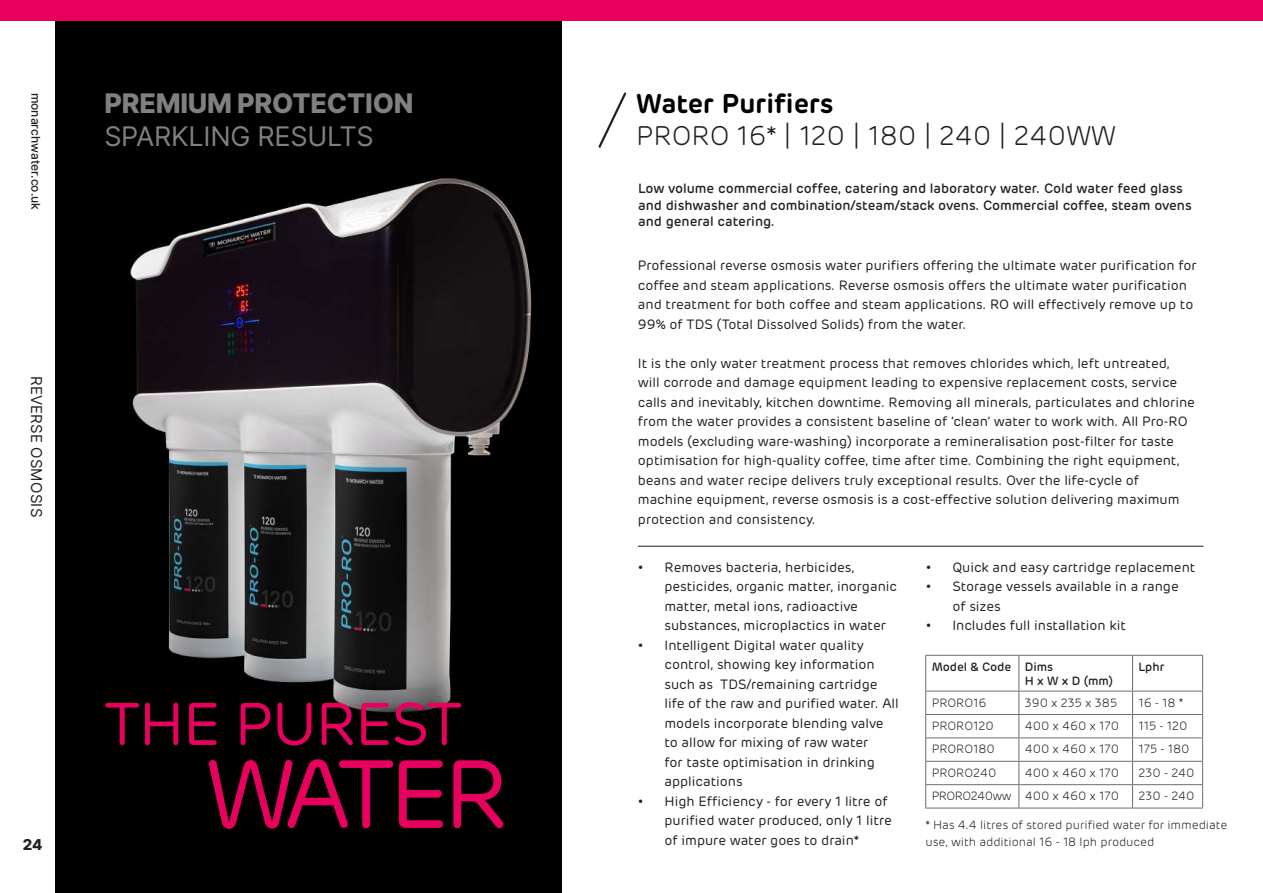
<style>
.page{position:relative;width:1263px;height:893px;background:#fff}
.page>*{position:absolute;margin:0;border:0;box-sizing:border-box;transform-origin:0 0}
.t1{font:96.45px "Rubrik";letter-spacing:-.08em;color:#e8005f}
.t2{font:60px "Rubrik";letter-spacing:-.02em;color:#e8005f}
.t3{font:300 27px "Rubrik";color:#231f20}
.t4{font:800 27px "Inter";letter-spacing:-.01em;color:#808080}
.t5{font:27px "Inter";letter-spacing:-.01em;color:#808080}
.t6{font:600 27px "Rubrik";color:#000}
.t7{font:15px "Inter";letter-spacing:.01em;color:#231f20}
.t8{font:800 15px "Inter";color:#231f20}
.t9{font:13.5px/19.5px "Rubrik";color:#231f20}
.t10{font:500 13.5px/16.2px "Rubrik";color:#231f20}
.t11{font:300 12px "Rubrik";color:#231f20}
.t12{font:500 12px/14.4px "Rubrik";color:#231f20}
.t13{font:300 12px "Rubrik";letter-spacing:-.04em;color:#231f20}
.t14{font:500 12px "Inter";color:#241f1f}
.s1{font-family:"Helvetica";font-weight:400}
</style>
<div class="page">
<div style="left:55px;top:0;width:506px;height:893px;background:#000"></div>
<svg style="left:598px;top:92px;width:29px;height:56px"></svg>
<hr style="left:925px;top:655px;width:94px;height:1px;background:#6c6d70">
<hr style="left:925px;top:656px;width:1px;height:35px;background:#6c6d70">
<hr style="left:1019px;top:655px;width:113px;height:1px;background:#6c6d70">
<hr style="left:1018px;top:656px;width:1px;height:35px;background:#6c6d70">
<hr style="left:1132px;top:655px;width:71px;height:1px;background:#6c6d70">
<hr style="left:1132px;top:656px;width:1px;height:35px;background:#6c6d70">
<hr style="left:1202px;top:656px;width:1px;height:35px;background:#6c6d70">
<hr style="left:925px;top:691px;width:94px;height:1px;background:#6c6d70">
<hr style="left:1019px;top:691px;width:113px;height:1px;background:#6c6d70">
<hr style="left:1132px;top:691px;width:71px;height:1px;background:#6c6d70">
<hr style="left:925px;top:714px;width:94px;height:1px;background:#6c6d70">
<hr style="left:1019px;top:714px;width:113px;height:1px;background:#6c6d70">
<hr style="left:1132px;top:714px;width:71px;height:1px;background:#6c6d70">
<hr style="left:925px;top:737px;width:94px;height:1px;background:#6c6d70">
<hr style="left:1019px;top:737px;width:113px;height:1px;background:#6c6d70">
<hr style="left:1132px;top:737px;width:71px;height:1px;background:#6c6d70">
<hr style="left:925px;top:761px;width:94px;height:1px;background:#6c6d70">
<hr style="left:1019px;top:761px;width:113px;height:1px;background:#6c6d70">
<hr style="left:1132px;top:761px;width:71px;height:1px;background:#6c6d70">
<hr style="left:925px;top:784px;width:94px;height:1px;background:#6c6d70">
<svg style="left:925px;top:691px;width:1px;height:117px"></svg>
<hr style="left:1019px;top:784px;width:113px;height:1px;background:#6c6d70">
<svg style="left:1018px;top:691px;width:1px;height:117px"></svg>
<hr style="left:1132px;top:784px;width:71px;height:1px;background:#6c6d70">
<svg style="left:1132px;top:691px;width:1px;height:117px"></svg>
<svg style="left:1202px;top:691px;width:1px;height:117px"></svg>
<hr style="left:925px;top:808px;width:94px;height:1px;background:#6c6d70">
<hr style="left:1019px;top:808px;width:113px;height:1px;background:#6c6d70">
<hr style="left:1132px;top:808px;width:71px;height:1px;background:#6c6d70">
<hr style="left:638px;top:546px;width:565px;height:1px;background:#231f20">
<div style="left:0;top:0;width:1263px;height:21px;background:#e8005f"></div>
<img style="left:130px;top:178px;width:402px;height:535px">
<p class="t14" style="left:44px;top:93px;width:119px;rotate:90deg">monarchwater.co.uk</p>
<h3 class="t4" style="left:104px;top:83px;width:311px">PREMIUM PROTECTION</h3>
<h3 class="t5" style="left:104px;top:116px;width:271px">SPARKLING RESULTS</h3>
<p class="t7" style="left:48px;top:376px;width:143px;rotate:90deg">REVERSE OSMOSIS</p>
<p class="t8" style="left:23px;top:833px;width:21px">24</p>
<h2 class="t2" style="left:104px;top:688px;width:360px">THE PUREST</h2>
<h1 class="t1" style="left:205px;top:737px;width:305px">WATER</h1>
<h3 class="t6" style="left:636px;top:86px;width:199px">Water Purifiers</h3>
<h3 class="t3" style="left:636px;top:120px;width:481px">PRORO 16* | 120 | 180 | 240 | 240WW</h3>
<p class="t10" style="left:638px;top:181px;width:555px">Low volume commercial coffee, catering and laboratory water. Cold water feed glass and dishwasher and combination/steam/stack ovens. Commercial coffee, steam ovens and general catering.</p>
<p class="t9" style="left:638px;top:256px;width:560px">Professional reverse osmosis water purifiers offering the ultimate water purification for coffee and steam applications. Reverse osmosis offers the ultimate water purification and treatment for both coffee and steam applications. RO will effectively remove up to 99% of TDS (Total Dissolved Solids) from the water.</p>
<p class="t9" style="left:638px;top:353px;width:559px">It is the only water treatment process that removes chlorides which, left untreated,<br>will corrode and damage equipment leading to expensive replacement costs, service calls and inevitably, kitchen downtime. Removing all minerals, particulates and chlorine from the water provides a consistent baseline of ‘clean’ water to work with. All Pro-RO models (excluding ware-washing) incorporate a remineralisation post-filter for taste optimisation for high-quality coffee, time after time. Combining the right equipment, beans and water recipe delivers truly exceptional results. Over the life-cycle of machine equipment, reverse osmosis is a cost-effective solution delivering maximum protection and consistency.</p>
<p class="t9" style="left:664px;top:558px;width:234px;text-indent:-27px">• Removes bacteria, herbicides, pesticides, organic matter, inorganic matter, metal ions, radioactive substances, microplactics in water</p>
<p class="t9" style="left:664px;top:636px;width:236px;text-indent:-27px">• Intelligent Digital water quality control, showing key information such as TDS/remaining cartridge life of the raw and purified water. All models incorporate blending valve to allow for mixing of raw water<br>for taste optimisation in drinking applications</p>
<p class="t9" style="left:664px;top:792px;width:229px;text-indent:-27px">• High Efficiency - for every 1 litre of purified water produced, only 1 litre of impure water goes to drain*</p>
<p class="t9" style="left:925px;top:558px;width:272px">• Quick and easy cartridge replacement</p>
<p class="t9" style="left:952px;top:577px;width:228px;text-indent:-27px">• Storage vessels available in a range of sizes</p>
<p class="t9" style="left:925px;top:616px;width:202px">• Includes full installation kit</p>
<p class="t12" style="left:1025px;top:659px;width:90px;text-indent:-93px">Model &amp; Code Dims<br>H x W x D (mm)</p>
<p class="t12" style="left:1138px;top:659px;width:27px">Lphr</p>
<p class="t11" style="left:932px;top:695px;width:56px">PRORO16</p>
<p class="t11" style="left:1025px;top:695px;width:94px">390 x 235 x 385</p>
<p class="t11" style="left:1138px;top:695px;width:46px">16 - 18 <span class="s1">*</span></p>
<p class="t11" style="left:932px;top:719px;width:63px">PRORO120</p>
<p class="t11" style="left:1025px;top:719px;width:96px">400 x 460 x 170</p>
<p class="t11" style="left:1138px;top:719px;width:50px">115 - 120</p>
<p class="t11" style="left:932px;top:742px;width:65px">PRORO180</p>
<p class="t11" style="left:1025px;top:742px;width:96px">400 x 460 x 170</p>
<p class="t11" style="left:1138px;top:742px;width:52px">175 - 180</p>
<p class="t11" style="left:932px;top:766px;width:66px">PRORO240</p>
<p class="t11" style="left:1025px;top:766px;width:96px">400 x 460 x 170</p>
<p class="t11" style="left:1138px;top:766px;width:57px">230 - 240</p>
<p class="t13" style="left:932px;top:789px;width:189px">PRORO240ww 400 x 460 x 170</p>
<p class="t11" style="left:1138px;top:789px;width:57px">230 - 240</p>
<p class="t11" style="left:925px;top:818px;width:304px">* Has 4.4 litres of stored purified water for immediate</p>
<p class="t11" style="left:925px;top:834px;width:230px">use, with additional 16 - 18 lph produced</p>
</div>
